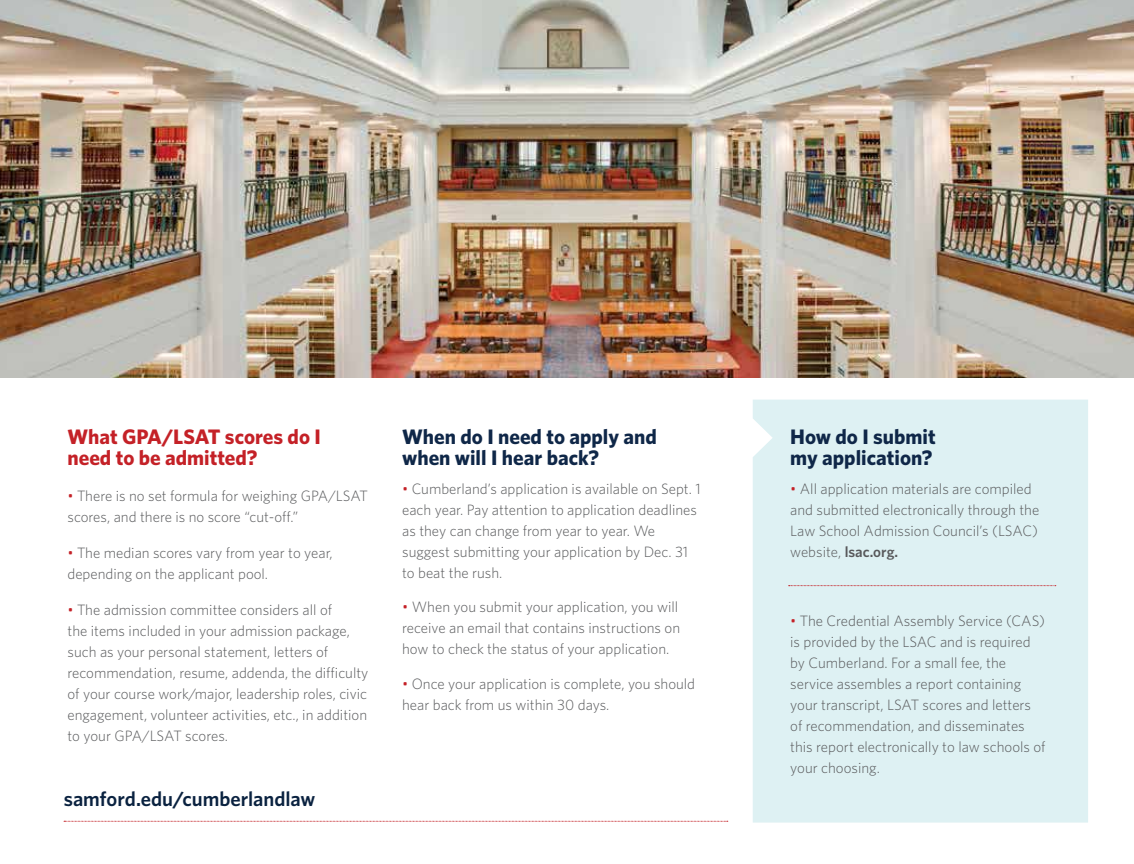
<style>
.page{position:relative;width:1134px;height:864px;background:#fff}
.page>*{position:absolute;margin:0;border:0;box-sizing:border-box;transform-origin:0 0}
.t1{font:700 21px/21.6px "Whitney";color:#0f2748}
.t2{font:700 21px/21px "Whitney";color:#c42127}
.t3{font:600 20.55px "Whitney";color:#0a2240}
.t4{font:300 15px/21px "Whitney";color:#58595b}
.s1{color:#c42127}
.s2{font-weight:600}
</style>
<div class="page">
<div style="left:753px;top:400px;width:335px;height:423px;background:#def1f3"></div>
<svg style="left:64px;top:821px;width:664px;height:1px"></svg>
<img style="left:0;top:0;width:1134px;height:378px">
<svg style="left:789px;top:585px;width:267px;height:1px"></svg>
<h1 class="t2" style="left:68px;top:426px;width:255px">What GPA/LSAT scores do I need to be admitted?</h1>
<p class="t4" style="left:68px;top:485px;width:302px"><span class="s1">•</span> There is no set formula for weighing GPA/LSAT scores, and there is no score “cut-off.”</p>
<p class="t4" style="left:68px;top:542px;width:267px"><span class="s1">•</span> The median scores vary from year to year, depending on the applicant pool.</p>
<p class="t4" style="left:68px;top:599px;width:302px"><span class="s1">•</span> The admission committee considers all of<br>the items included in your admission package, such as your personal statement, letters of recommendation, resume, addenda, the difficulty of your course work/major, leadership roles, civic engagement, volunteer activities, etc., in addition to your GPA/LSAT scores.</p>
<h2 class="t3" style="left:64px;top:785px;width:253px">samford.edu/cumberlandlaw</h2>
<h1 class="t1" style="left:402px;top:425px;width:256px">When do I need to apply and when will I hear back?</h1>
<p class="t4" style="left:402px;top:478px;width:300px"><span class="s1">•</span> Cumberland’s application is available on Sept. 1 each year. Pay attention to application deadlines as they can change from year to year. We suggest submitting your application by Dec. 31 to beat the rush.</p>
<p class="t4" style="left:402px;top:596px;width:279px"><span class="s1">•</span> When you submit your application, you will receive an email that contains instructions on how to check the status of your application.</p>
<p class="t4" style="left:402px;top:673px;width:295px"><span class="s1">•</span> Once your application is complete, you should hear back from us within 30 days.</p>
<h1 class="t1" style="left:790px;top:425px;width:147px">How do I submit my application?</h1>
<p class="t4" style="left:790px;top:477px;width:251px"><span class="s1">•</span> All application materials are compiled and submitted electronically through the Law School Admission Council’s (LSAC) website, <span class="s2">lsac.org.</span></p>
<p class="t4" style="left:790px;top:609px;width:257px"><span class="s1">•</span> The Credential Assembly Service (CAS) is provided by the LSAC and is required by Cumberland. For a small fee, the service assembles a report containing your transcript, LSAT scores and letters of recommendation, and disseminates this report electronically to law schools of your choosing.</p>
</div>
